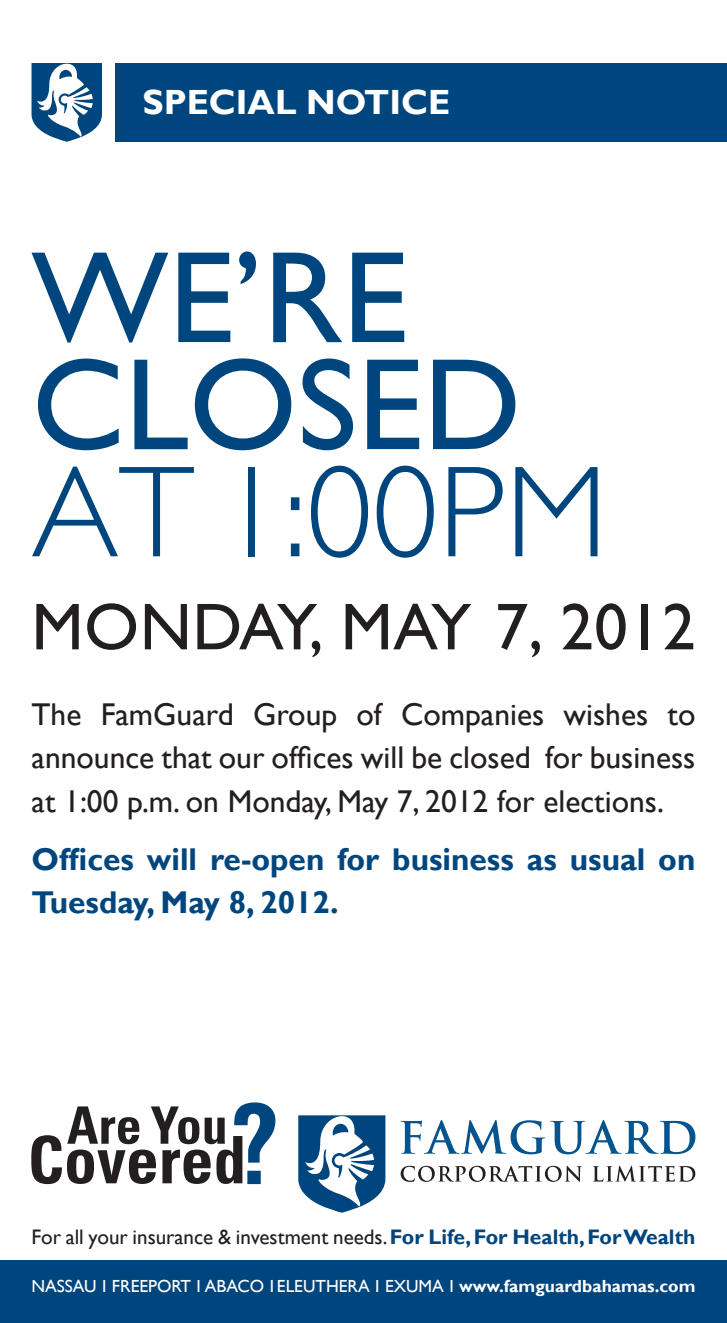
<style>
.page{position:relative;width:727px;height:1323px;background:#fff}
.page>*{position:absolute;margin:0;border:0;box-sizing:border-box;transform-origin:0 0}
.t1{font:131.25px/107.1px "Gill Sans";color:#00467e}
.t2{font:300 131.25px "Gill Sans";color:#00467e}
.t3{font:66.5px "Gill Sans";letter-spacing:.01em;color:#231f20}
.t4{font:700 35px "Gill Sans";color:#fff}
.t5{font:31.5px/43.4px "Gill Sans";color:#231f20;text-align:justify}
.t6{font:700 31.5px/43.4px "Gill Sans";color:#00467e}
.t7{font:21px "Gill Sans";color:#231f20}
.t8{font:17.5px "Gill Sans";color:#fff}
.s1{font-weight:700;color:#00467e}
.s2{font-weight:700}
</style>
<div class="page">
<svg style="left:400px;top:1166px;width:181px;height:16px"></svg>
<svg style="left:592px;top:1166px;width:103px;height:16px"></svg>
<svg style="left:400px;top:1120px;width:295px;height:34px"></svg>
<svg style="left:298px;top:1115px;width:87px;height:98px"></svg>
<div style="left:116px;top:63px;width:610px;height:79px;background:#00467e"></div>
<div style="left:0;top:1260px;width:726px;height:63px;background:#00467e"></div>
<svg style="left:32px;top:63px;width:70px;height:79px"></svg>
<svg style="left:31px;top:1102px;width:244px;height:82px"></svg>
<p class="t4" style="left:142px;top:82px;width:309px">SPECIAL NOTICE</p>
<p class="t1" style="left:32px;top:247px;width:491px">WE’RE<br>CLOSED</p>
<p class="t2" style="left:32px;top:435px;width:577px">AT 1:00PM</p>
<p class="t3" style="left:32px;top:588px;width:665px">MONDAY, MAY 7, 2012</p>
<p class="t5" style="left:32px;top:693px;width:665px">The FamGuard Group of Companies wishes to announce that our offices will be closed for business at 1:00 p.m. on Monday, May 7, 2012 for elections.</p>
<p class="t6" style="left:32px;top:838px;width:665px">Offices will re-open for business as usual on<br>Tuesday, May 8, 2012.</p>
<p class="t7" style="left:32px;top:1225px;width:665px">For all your insurance &amp; investment needs. <span class="s1">For Life, For Health, For Wealth</span></p>
<p class="t8" style="left:32px;top:1275px;width:665px">NASSAU I FREEPORT I ABACO I ELEUTHERA I EXUMA I <span class="s2">www.famguardbahamas.com</span></p>
</div>
